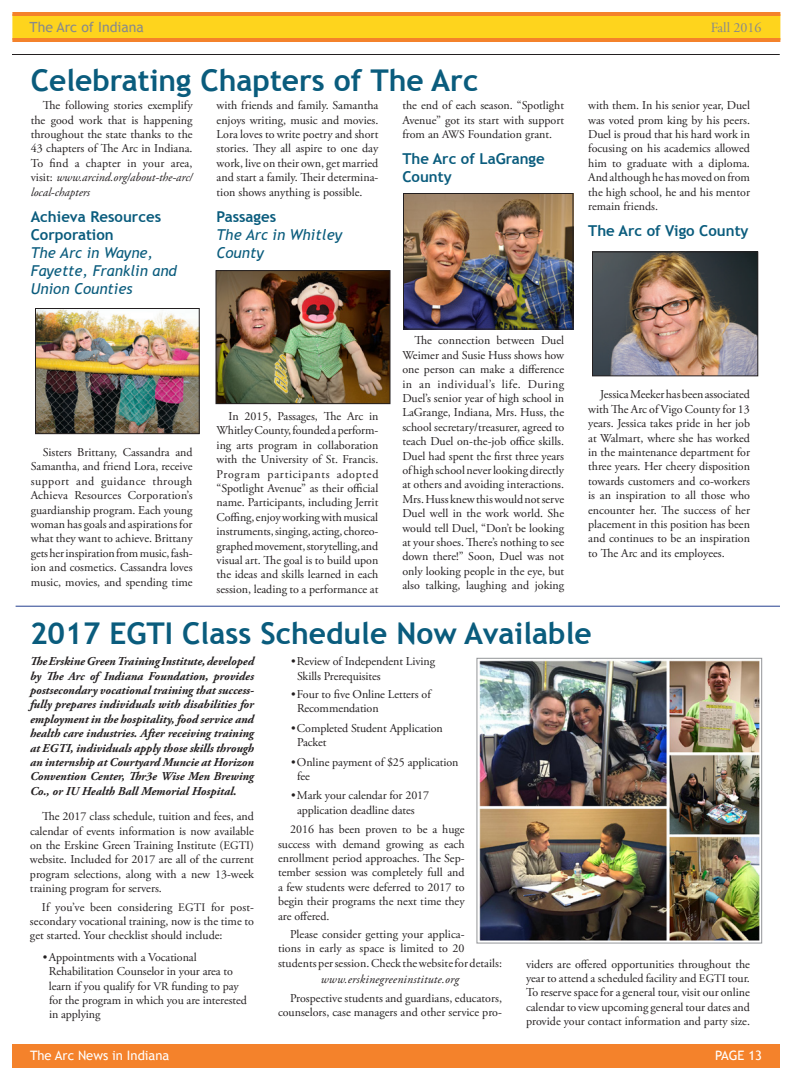
<style>
.page{position:relative;width:792px;height:1080px;background:#fff}
.page>*{position:absolute;margin:0;border:0;box-sizing:border-box;transform-origin:0 0}
.t1{font:700 30px "Trebuchet MS";color:#0a5c7d}
.t2{font:700 15px/18px "Trebuchet MS";color:#0a5c7d}
.t3{font:italic 15px/18px "Trebuchet MS";color:#0a5c7d}
.t4{font:14px "Trebuchet MS";color:#87898c}
.t5{font:14px "Adobe Garamond Pro";color:#87898c}
.t6{font:13px "Trebuchet MS";color:#fff}
.t7{font:12px/14.4px "Adobe Garamond Pro";color:#231f20;text-align:justify}
.t8{font:italic 700 12px/14.4px "Adobe Garamond Pro";color:#231f20;text-align:justify}
.t9{font:italic 12px "Adobe Garamond Pro";letter-spacing:.02em;color:#231f20}
.s1{font-style:italic}
.s2{font-size:11.5px}
</style>
<div class="page">
<div style="left:12px;top:14px;width:768px;height:26px;background:#fed41d"></div>
<hr style="left:12px;top:38px;width:768px;height:4px;background:#f4822b">
<hr style="left:12px;top:12px;width:768px;height:4px;background:#f4822b">
<div style="left:12px;top:1044px;width:768px;height:24px;background:#f4822b"></div>
<img style="left:37px;top:310px;width:161px;height:122px">
<div style="left:35px;top:308px;width:165px;height:126px;border:1px solid #231f20"></div>
<img style="left:405px;top:195px;width:167px;height:133px">
<div style="left:403px;top:193px;width:171px;height:137px;border:1px solid #231f20"></div>
<img style="left:594px;top:253px;width:162px;height:121px">
<div style="left:592px;top:251px;width:166px;height:125px;border:1px solid #231f20"></div>
<img style="left:218px;top:272px;width:170px;height:130px">
<div style="left:216px;top:270px;width:174px;height:134px;border:1px solid #231f20"></div>
<hr style="left:12px;top:54px;width:768px;height:1px;background:#231f20">
<hr style="left:16px;top:606px;width:764px;height:1px;background:#25408f">
<img style="left:479px;top:660px;width:281px;height:281px">
<div style="left:477px;top:658px;width:285px;height:285px;border:1px solid #939598"></div>
<p class="t4" style="left:30px;top:19px;width:116px">The Arc of Indiana</p>
<p class="t5" style="left:711px;top:19px;width:52px">Fall 2016</p>
<h1 class="t1" style="left:31px;top:61px;width:449px">Celebrating Chapters of The Arc</h1>
<p class="t7" style="left:31px;top:99px;width:163px;text-indent:12px">The following stories exemplify the good work that is happening throughout the state thanks to the 43 chapters of The Arc in Indiana.<br>To find a chapter in your area, visit: <span class="s1">www.arcind.org/about-the-arc/ local-chapters</span></p>
<p class="t2" style="left:31px;top:207px;width:132px">Achieva Resources<br>Corporation</p>
<p class="t3" style="left:31px;top:243px;width:148px">The Arc in Wayne,<br>Fayette, Franklin and<br>Union Counties</p>
<p class="t7" style="left:217px;top:99px;width:163px">with friends and family. Samantha enjoys writing, music and movies.<br>Lora loves to write poetry and short stories. They all aspire to one day work, live on their own, get married and start a family. Their determina&shy;tion shows anything is possible.</p>
<p class="t2" style="left:217px;top:207px;width:61px">Passages</p>
<p class="t3" style="left:217px;top:225px;width:127px">The Arc in Whitley<br>County</p>
<p class="t7" style="left:402px;top:99px;width:163px">the end of each season. “Spotlight Avenue” got its start with support from an <span class="s2">AWS</span> Foundation grant.</p>
<p class="t2" style="left:402px;top:150px;width:144px">The Arc of LaGrange<br>County</p>
<p class="t7" style="left:31px;top:445px;width:163px;text-indent:12px">Sisters Brittany, Cassandra and Samantha, and friend Lora, receive support and guidance through Achieva Resources Corporation’s guardianship program. Each young woman has goals and aspirations for what they want to achieve. Brittany gets her inspiration from music, fash&shy;ion and cosmetics. Cassandra loves music, movies, and spending time</p>
<p class="t7" style="left:217px;top:409px;width:163px;text-indent:12px">In 2015, Passages, The Arc in Whitley County, founded a perform&shy;ing arts program in collaboration with the University of St. Francis.<br>Program participants adopted “Spotlight Avenue” as their official name. Participants, including Jerrit Coffing, enjoy working with musical instruments, singing, acting, choreo&shy;graphed movement, storytelling, and visual art. The goal is to build upon the ideas and skills learned in each session, leading to a performance at</p>
<p class="t7" style="left:402px;top:334px;width:163px;text-indent:12px">The connection between Duel Weimer and Susie Huss shows how one person can make a difference in an individual’s life. During Duel’s senior year of high school in LaGrange, Indiana, Mrs. Huss, the school secretary/treasurer, agreed to teach Duel on-the-job office skills.<br>Duel had spent the first three years of high school never looking directly at others and avoiding interactions.<br>Mrs. Huss knew this would not serve Duel well in the work world. She would tell Duel, “Don’t be looking at your shoes. There’s nothing to see down there!” Soon, Duel was not only looking people in the eye, but also talking, laughing and joking</p>
<p class="t7" style="left:588px;top:99px;width:163px">with them. In his senior year, Duel was voted prom king by his peers.<br>Duel is proud that his hard work in focusing on his academics allowed him to graduate with a diploma.<br>And although he has moved on from the high school, he and his mentor remain friends.</p>
<p class="t2" style="left:588px;top:222px;width:162px">The Arc of Vigo County</p>
<p class="t7" style="left:588px;top:388px;width:163px;text-indent:12px">Jessica Meeker has been associated with The Arc of Vigo County for 13 years. Jessica takes pride in her job at Walmart, where she has worked in the maintenance department for three years. Her cheery disposition towards customers and co-workers is an inspiration to all those who encounter her. The success of her placement in this position has been and continues to be an inspiration to The Arc and its employees.</p>
<h1 class="t1" style="left:30px;top:614px;width:563px">2017 EGTI Class Schedule Now Available</h1>
<p class="t8" style="left:30px;top:654px;width:226px">The Erskine Green Training Institute, developed by The Arc of Indiana Foundation, provides postsecondary vocational training that success&shy;fully prepares individuals with disabilities for employment in the hospitality, food service and health care industries. After receiving training at EGTI, individuals apply those skills through an internship at Courtyard Muncie at Horizon Convention Center, Thr3e Wise Men Brewing Co., or IU Health Ball Memorial Hospital.</p>
<p class="t7" style="left:30px;top:810px;width:226px;text-indent:12px">The 2017 class schedule, tuition and fees, and calendar of events information is now available on the Erskine Green Training Institute (<span class="s2">EGTI</span>) website. Included for 2017 are all of the current program selections, along with a new 13-week training program for servers.</p>
<p class="t7" style="left:30px;top:900px;width:225px;text-indent:12px">If you’ve been considering <span class="s2">EGTI</span> for post&shy;secondary vocational training, now is the time to get started. Your checklist should include:</p>
<p class="t7" style="left:49px;top:950px;width:199px;text-align:left;text-indent:-6px">•Appointments with a Vocational Rehabilitation Counselor in your area to learn if you qualify for <span class="s2">VR</span> funding to pay for the program in which you are interested in applying</p>
<p class="t7" style="left:297px;top:655px;width:140px;text-indent:-6px">•Review of Independent Living<br>Skills Prerequisites</p>
<p class="t7" style="left:297px;top:687px;width:135px;text-indent:-6px">•Four to five Online Letters of<br>Recommendation</p>
<p class="t7" style="left:297px;top:721px;width:147px;text-indent:-6px">•Completed Student Application<br>Packet</p>
<p class="t7" style="left:297px;top:755px;width:163px;text-indent:-6px">•Online payment of $25 application fee</p>
<p class="t7" style="left:297px;top:789px;width:134px;text-indent:-6px">•Mark your calendar for 2017 application deadline dates</p>
<p class="t7" style="left:278px;top:823px;width:188px;text-indent:12px">2016 has been proven to be a huge success with demand growing as each enrollment period approaches. The Sep&shy;tember session was completely full and a few students were deferred to 2017 to begin their programs the next time they are offered.</p>
<p class="t7" style="left:278px;top:927px;width:226px;text-align:left;text-indent:12px">Please consider getting your applica-<br>tions in early as space is limited to 20 students per session. Check the website for details:</p>
<p class="t9" style="left:321px;top:972px;width:140px">www.erskinegreeninstitute.org</p>
<p class="t7" style="left:278px;top:991px;width:225px;text-align:right">Prospective students and guardians, educators, counselors, case managers and other service pro-</p>
<p class="t7" style="left:526px;top:957px;width:226px">viders are offered opportunities throughout the year to attend a scheduled facility and <span class="s2">EGTI</span> tour.<br>To reserve space for a general tour, visit our online calendar to view upcoming general tour dates and provide your contact information and party size.</p>
<p class="t6" style="left:30px;top:1048px;width:141px">The Arc News in Indiana</p>
<p class="t6" style="left:715px;top:1048px;width:48px">PAGE 13</p>
</div>
